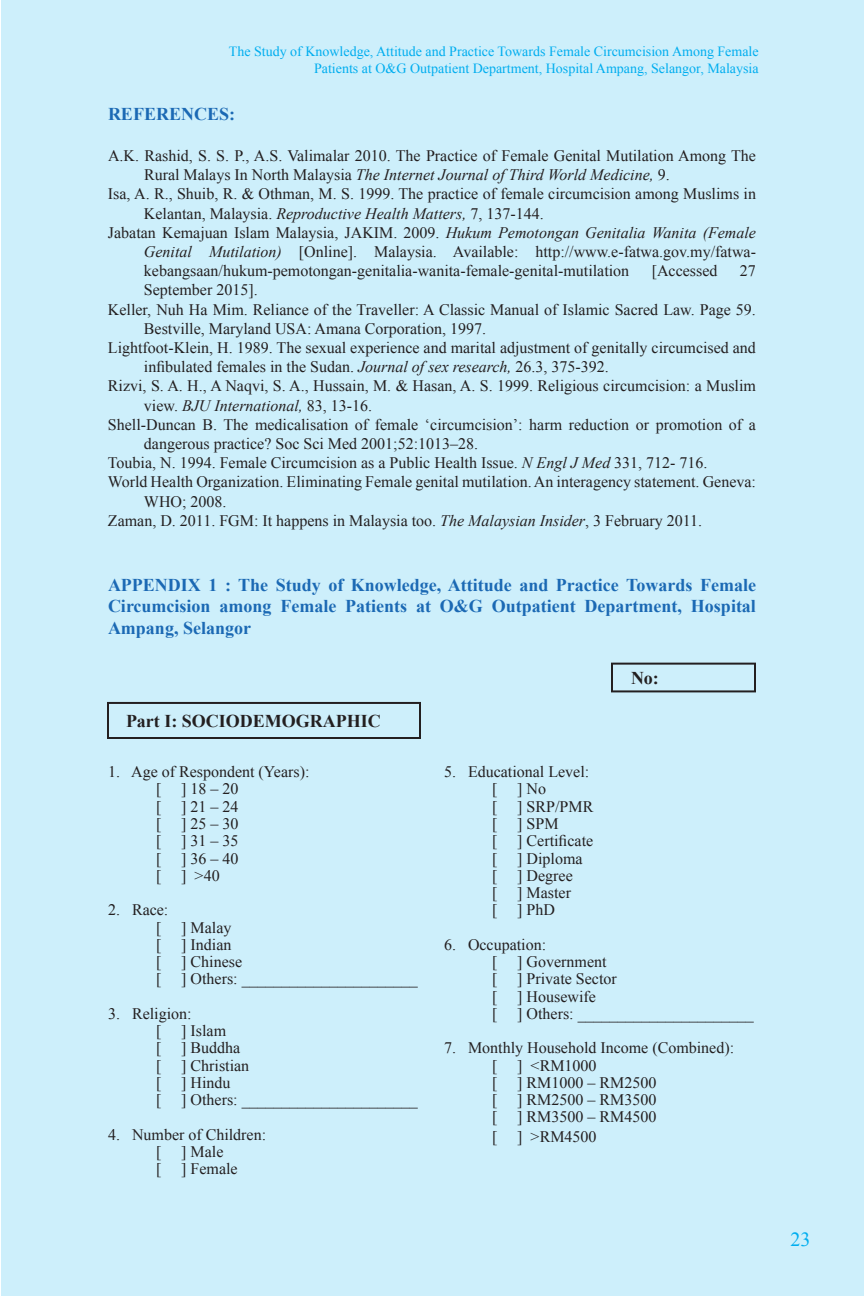
<style>
.page{position:relative;width:864px;height:1296px;background:#fff}
.page>*{position:absolute;margin:0;border:0;box-sizing:border-box;transform-origin:0 0}
.t1{font:20px "Times New Roman";color:#00aeef}
.t2{font:700 18px/21.6px "Times New Roman";color:#1b69b4;text-align:justify}
.t3{font:700 18px "Times New Roman";color:#231f20}
.t4{font:16px/17.2px "Times New Roman";color:#231f20}
.t5{font:italic 16px "Times New Roman";color:#231f20}
.t6{font:14px/16.8px "Times New Roman";color:#00aeef;text-align:right}
.s1{font-style:normal}
.s2{font-style:italic}
</style>
<div class="page">
<div style="left:1px;top:0;width:863px;height:1296px;background:#cdeffb"></div>
<div style="left:611px;top:663px;width:145px;height:29px;border:2px solid #231f20"></div>
<div style="left:107px;top:702px;width:314px;height:37px;border:2px solid #231f20"></div>
<p class="t6" style="left:229px;top:43px;width:531px">The Study of Knowledge, Attitude and Practice Towards Female Circumcision Among Female<br>Patients at O&amp;G Outpatient Department, Hospital Ampang, Selangor, Malaysia</p>
<p class="t2" style="left:108px;top:103px;width:129px">REFERENCES:</p>
<p class="t4" style="left:108px;top:147px;width:650px">A.K. Rashid, S. S. P., A.S. Valimalar 2010. The Practice of Female Genital Mutilation Among The</p>
<p class="t5" style="left:144px;top:164px;width:527px"><span class="s1">Rural Malays In North Malaysia</span> The Internet Journal of Third World Medicine, <span class="s1">9.</span></p>
<p class="t4" style="left:108px;top:185px;width:650px">Isa, A. R., Shuib, R. &amp; Othman, M. S. 1999. The practice of female circumcision among Muslims in</p>
<p class="t4" style="left:144px;top:204px;width:401px">Kelantan, Malaysia. <span class="s2">Reproductive Health Matters,</span> 7, 137-144.</p>
<p class="t4" style="left:108px;top:224px;width:650px">Jabatan Kemajuan Islam Malaysia, JAKIM. 2009. <span class="s2">Hukum Pemotongan Genitalia Wanita (Female</span></p>
<p class="t4" style="left:144px;top:243px;width:614px"><span class="s2">Genital Mutilation)</span> [Online]. Malaysia. Available: http://www.e-fatwa.gov.my/fatwa-</p>
<p class="t4" style="left:144px;top:262px;width:487px">kebangsaan/hukum-pemotongan-genitalia-wanita-female-genital-mutilation</p>
<p class="t4" style="left:652px;top:262px;width:67px">[Accessed</p>
<p class="t4" style="left:740px;top:262px;width:17px">27</p>
<p class="t4" style="left:144px;top:281px;width:115px">September 2015].</p>
<p class="t4" style="left:108px;top:300px;width:649px">Keller, Nuh Ha Mim. Reliance of the Traveller: A Classic Manual of Islamic Sacred Law. Page 59.</p>
<p class="t4" style="left:144px;top:320px;width:344px">Bestville, Maryland USA: Amana Corporation, 1997.</p>
<p class="t4" style="left:108px;top:339px;width:649px">Lightfoot-Klein, H. 1989. The sexual experience and marital adjustment of genitally circumcised and</p>
<p class="t4" style="left:144px;top:358px;width:466px">infibulated females in the Sudan. <span class="s2">Journal of sex research,</span> 26.3, 375-392.</p>
<p class="t4" style="left:108px;top:377px;width:649px">Rizvi, S. A. H., A Naqvi, S. A., Hussain, M. &amp; Hasan, A. S. 1999. Religious circumcision: a Muslim</p>
<p class="t5" style="left:144px;top:394px;width:230px"><span class="s1">view.</span> BJU International, <span class="s1">83, 13-16.</span></p>
<p class="t4" style="left:108px;top:416px;width:650px">Shell-Duncan B. The medicalisation of female ‘circumcision’: harm reduction or promotion of a</p>
<p class="t4" style="left:144px;top:435px;width:336px">dangerous practice? Soc Sci Med 2001;52:1013–28.</p>
<p class="t4" style="left:108px;top:454px;width:601px">Toubia, N. 1994. Female Circumcision as a Public Health Issue. <span class="s2">N Engl J Med</span> 331, 712- 716.</p>
<p class="t4" style="left:108px;top:473px;width:650px">World Health Organization. Eliminating Female genital mutilation. An interagency statement. Geneva:</p>
<p class="t4" style="left:144px;top:492px;width:84px">WHO; 2008.</p>
<p class="t4" style="left:108px;top:512px;width:596px">Zaman, D. 2011. FGM: It happens in Malaysia too. <span class="s2">The Malaysian Insider</span>, 3 February 2011.</p>
<p class="t2" style="left:108px;top:573px;width:650px">APPENDIX 1 : The Study of Knowledge, Attitude and Practice Towards Female Circumcision among Female Patients at O&amp;G Outpatient Department, Hospital Ampang, Selangor</p>
<p class="t3" style="left:126px;top:708px;width:256px">Part I: SOCIODEMOGRAPHIC</p>
<p class="t4" style="left:156px;top:763px;width:155px;text-indent:-48px">1. Age of Respondent (Years): [</p>
<p class="t4" style="left:181px;top:780px;width:59px">] 18 – 20</p>
<p class="t4" style="left:156px;top:798px;width:7px">[</p>
<p class="t4" style="left:181px;top:798px;width:59px">] 21 – 24</p>
<p class="t4" style="left:156px;top:815px;width:7px">[</p>
<p class="t4" style="left:181px;top:815px;width:59px">] 25 – 30</p>
<p class="t4" style="left:156px;top:832px;width:7px">[</p>
<p class="t4" style="left:181px;top:832px;width:59px">] 31 – 35</p>
<p class="t4" style="left:156px;top:849px;width:7px">[</p>
<p class="t4" style="left:181px;top:849px;width:59px">] 36 – 40</p>
<p class="t4" style="left:156px;top:867px;width:7px">[</p>
<p class="t4" style="left:181px;top:867px;width:40px">] &gt;40</p>
<p class="t4" style="left:156px;top:901px;width:14px;text-indent:-48px">2. Race: [</p>
<p class="t4" style="left:181px;top:918px;width:52px">] Malay</p>
<p class="t4" style="left:156px;top:936px;width:7px">[</p>
<p class="t4" style="left:181px;top:936px;width:52px">] Indian</p>
<p class="t4" style="left:156px;top:953px;width:7px">[</p>
<p class="t4" style="left:181px;top:953px;width:62px">] Chinese</p>
<p class="t4" style="left:156px;top:970px;width:7px">[</p>
<p class="t4" style="left:181px;top:970px;width:238px">] Others: ______________________</p>
<p class="t4" style="left:156px;top:1005px;width:37px;text-indent:-48px">3. Religion: [</p>
<p class="t4" style="left:181px;top:1022px;width:46px">] Islam</p>
<p class="t4" style="left:156px;top:1039px;width:7px">[</p>
<p class="t4" style="left:181px;top:1039px;width:61px">] Buddha</p>
<p class="t4" style="left:156px;top:1056px;width:7px">[</p>
<p class="t4" style="left:181px;top:1056px;width:69px">] Christian</p>
<p class="t4" style="left:156px;top:1074px;width:7px">[</p>
<p class="t4" style="left:181px;top:1074px;width:51px">] Hindu</p>
<p class="t4" style="left:156px;top:1091px;width:7px">[</p>
<p class="t4" style="left:181px;top:1091px;width:238px">] Others: ______________________</p>
<p class="t4" style="left:156px;top:1126px;width:112px;text-indent:-48px">4. Number of Children: [</p>
<p class="t4" style="left:181px;top:1143px;width:44px">] Male</p>
<p class="t4" style="left:156px;top:1160px;width:7px">[</p>
<p class="t4" style="left:181px;top:1160px;width:58px">] Female</p>
<p class="t3" style="left:631px;top:665px;width:29px">No:</p>
<p class="t4" style="left:492px;top:763px;width:99px;text-indent:-48px">5. Educational Level: [</p>
<p class="t4" style="left:517px;top:780px;width:30px">] No</p>
<p class="t4" style="left:492px;top:798px;width:7px">[</p>
<p class="t4" style="left:517px;top:798px;width:78px">] SRP/PMR</p>
<p class="t4" style="left:492px;top:815px;width:7px">[</p>
<p class="t4" style="left:517px;top:815px;width:43px">] SPM</p>
<p class="t4" style="left:492px;top:832px;width:7px">[</p>
<p class="t4" style="left:517px;top:832px;width:77px">] Certificate</p>
<p class="t4" style="left:492px;top:849px;width:7px">[</p>
<p class="t4" style="left:517px;top:849px;width:67px">] Diploma</p>
<p class="t4" style="left:492px;top:867px;width:7px">[</p>
<p class="t4" style="left:517px;top:867px;width:57px">] Degree</p>
<p class="t4" style="left:492px;top:884px;width:7px">[</p>
<p class="t4" style="left:517px;top:884px;width:55px">] Master</p>
<p class="t4" style="left:492px;top:901px;width:7px">[</p>
<p class="t4" style="left:517px;top:901px;width:39px">] PhD</p>
<p class="t4" style="left:444px;top:936px;width:104px;text-align:center">6. Occupation: [</p>
<p class="t4" style="left:517px;top:953px;width:91px">] Government</p>
<p class="t4" style="left:492px;top:970px;width:7px">[</p>
<p class="t4" style="left:517px;top:970px;width:101px">] Private Sector</p>
<p class="t4" style="left:492px;top:987px;width:7px">[</p>
<p class="t4" style="left:517px;top:987px;width:80px">] Housewife</p>
<p class="t4" style="left:492px;top:1005px;width:7px">[</p>
<p class="t4" style="left:517px;top:1005px;width:238px">] Others: ______________________</p>
<p class="t4" style="left:492px;top:1039px;width:244px;text-indent:-48px">7. Monthly Household Income (Combined): [</p>
<p class="t4" style="left:517px;top:1056px;width:81px">] &lt;RM1000</p>
<p class="t4" style="left:492px;top:1074px;width:7px">[</p>
<p class="t4" style="left:517px;top:1074px;width:141px">] RM1000 – RM2500</p>
<p class="t4" style="left:492px;top:1091px;width:7px">[</p>
<p class="t4" style="left:517px;top:1091px;width:141px">] RM2500 – RM3500</p>
<p class="t4" style="left:492px;top:1108px;width:7px">[</p>
<p class="t4" style="left:517px;top:1108px;width:141px">] RM3500 – RM4500</p>
<p class="t4" style="left:492px;top:1128px;width:7px">[</p>
<p class="t4" style="left:517px;top:1128px;width:81px">] &gt;RM4500</p>
<p class="t1" style="left:791px;top:1226px;width:21px">23</p>
</div>
